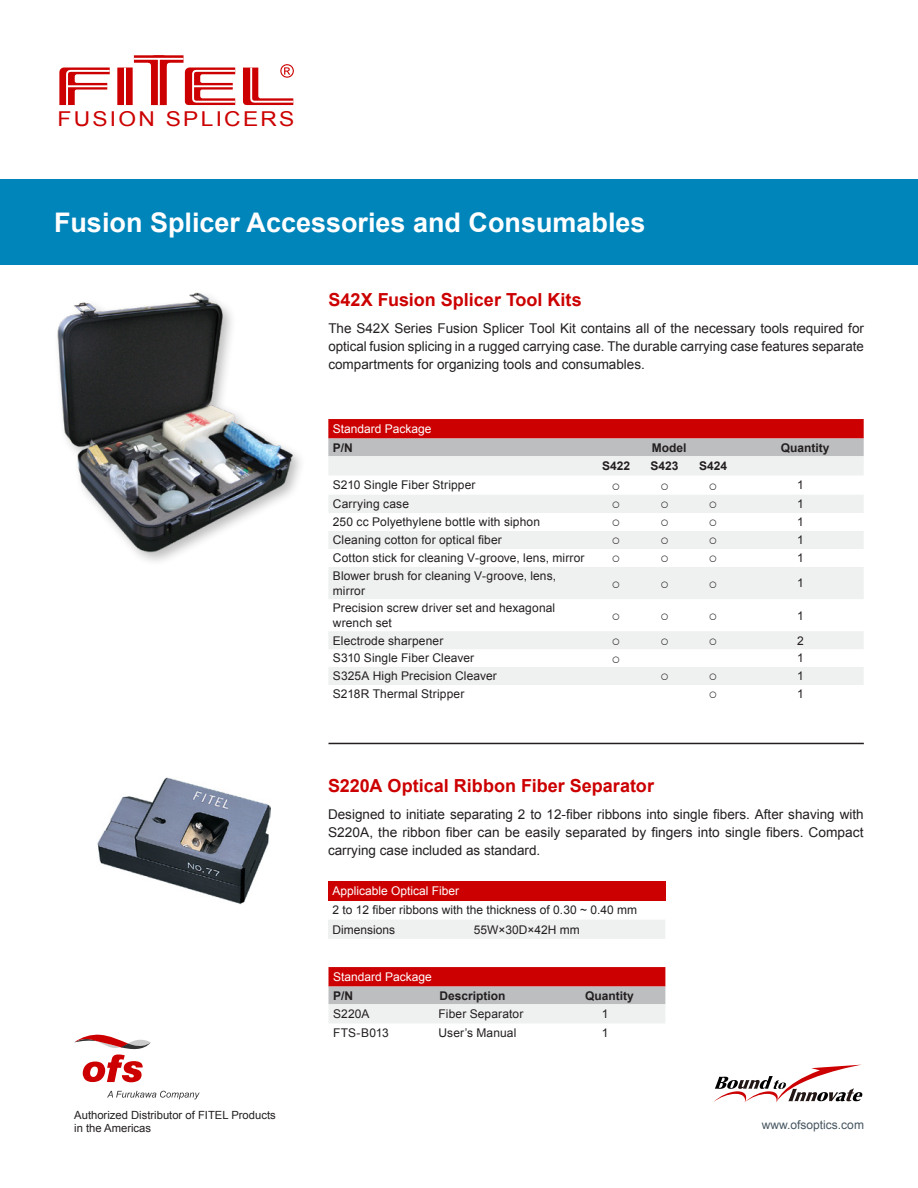
<style>
.page{position:relative;width:918px;height:1188px;background:#fff}
.page>*{position:absolute;margin:0;border:0;box-sizing:border-box;transform-origin:0 0}
.t1{font:700 27px "Arial";color:#fff}
.t2{font:20.55px "Arial";letter-spacing:.1em;color:#c00;scale:1.11 1}
.t3{font:700 18px "Arial";color:#c00}
.t4{font:15px "Arial";color:#231f20}
.t5{font:13.5px/18px "Arial";color:#231f20;text-align:justify}
.t6{font:12px/14.4px "Arial";letter-spacing:.01em;color:#231f20}
.t7{font:12px "Arial";color:#fff}
.t8{font:700 12px "Arial";color:#231f20}
.t9{font:12px "Arial";color:#465560}
.t10{font:11.25px/13.5px "Arial";color:#231f20}
</style>
<div class="page">
<hr style="left:328px;top:743px;width:536px;height:1px;background:#231f20">
<svg style="left:107px;top:1091px;width:93px;height:8px"></svg>
<svg style="left:74px;top:1034px;width:77px;height:49px"></svg>
<div style="left:0;top:179px;width:918px;height:86px;background:#0085bb"></div>
<div style="left:117px;top:68px;width:16px;height:37px;background:#c00"></div>
<svg style="left:134px;top:55px;width:102px;height:50px"></svg>
<svg style="left:59px;top:68px;width:51px;height:38px"></svg>
<svg style="left:243px;top:64px;width:51px;height:41px"></svg>
<hr style="left:158px;top:59px;width:2px;height:46px;background:#fff">
<hr style="left:134px;top:58px;width:49px;height:2px;background:#fff">
<hr style="left:124px;top:68px;width:2px;height:37px;background:#fff">
<div style="left:54px;top:289px;width:252px;height:277px;background:#231f20;opacity:.3"></div>
<img style="left:54px;top:290px;width:240px;height:262px">
<svg style="left:328px;top:419px;width:536px;height:37px;background:#c45c5c"></svg>
<svg style="left:328px;top:456px;width:536px;height:229px;fill:#eff0f0"></svg>
<img style="left:97px;top:777px;width:173px;height:127px">
<div style="left:328px;top:881px;width:337px;height:19px;background:#c00"></div>
<div style="left:328px;top:920px;width:337px;height:19px;background:#eff0f0"></div>
<svg style="left:328px;top:967px;width:337px;height:56px"></svg>
<svg style="left:713px;top:1065px;width:149px;height:37px"></svg>
<h2 class="t2" style="left:57px;top:105px;width:215px">FUSION SPLICERS</h2>
<h1 class="t1" style="left:54px;top:205px;width:593px">Fusion Splicer Accessories and Consumables</h1>
<h3 class="t3" style="left:328px;top:288px;width:255px">S42X Fusion Splicer Tool Kits</h3>
<p class="t5" style="left:328px;top:319px;width:537px">The S42X Series Fusion Splicer Tool Kit contains all of the necessary tools required for optical fusion splicing in a rugged carrying case. The durable carrying case features separate compartments for organizing tools and consumables.</p>
<p class="t7" style="left:333px;top:421px;width:100px">Standard Package</p>
<p class="t8" style="left:333px;top:440px;width:22px">P/N</p>
<p class="t8" style="left:652px;top:440px;width:36px">Model</p>
<p class="t8" style="left:781px;top:440px;width:50px">Quantity</p>
<p class="t8" style="left:602px;top:458px;width:30px">S422</p>
<p class="t8" style="left:651px;top:458px;width:30px">S423</p>
<p class="t8" style="left:699px;top:458px;width:30px">S424</p>
<p class="t6" style="left:333px;top:478px;width:144px">S210 Single Fiber Stripper</p>
<p class="t4" style="left:612px;top:475px;width:11px">○</p>
<p class="t4" style="left:660px;top:475px;width:11px">○</p>
<p class="t4" style="left:709px;top:475px;width:11px">○</p>
<p class="t6" style="left:797px;top:478px;width:8px">1</p>
<p class="t6" style="left:333px;top:497px;width:78px">Carrying case</p>
<p class="t4" style="left:612px;top:494px;width:11px">○</p>
<p class="t4" style="left:660px;top:494px;width:11px">○</p>
<p class="t4" style="left:709px;top:494px;width:11px">○</p>
<p class="t6" style="left:797px;top:497px;width:8px">1</p>
<p class="t6" style="left:333px;top:515px;width:209px">250 cc Polyethylene bottle with siphon</p>
<p class="t4" style="left:612px;top:512px;width:11px">○</p>
<p class="t4" style="left:660px;top:512px;width:11px">○</p>
<p class="t4" style="left:709px;top:512px;width:11px">○</p>
<p class="t6" style="left:797px;top:515px;width:8px">1</p>
<p class="t6" style="left:333px;top:533px;width:171px">Cleaning cotton for optical fiber</p>
<p class="t4" style="left:612px;top:530px;width:11px">○</p>
<p class="t4" style="left:660px;top:530px;width:11px">○</p>
<p class="t4" style="left:709px;top:530px;width:11px">○</p>
<p class="t6" style="left:797px;top:533px;width:8px">1</p>
<p class="t6" style="left:333px;top:551px;width:253px">Cotton stick for cleaning V-groove, lens, mirror</p>
<p class="t4" style="left:612px;top:548px;width:11px">○</p>
<p class="t4" style="left:660px;top:548px;width:11px">○</p>
<p class="t4" style="left:709px;top:548px;width:11px">○</p>
<p class="t6" style="left:797px;top:551px;width:8px">1</p>
<p class="t6" style="left:333px;top:569px;width:225px">Blower brush for cleaning V-groove, lens, mirror</p>
<p class="t4" style="left:612px;top:573px;width:11px">○</p>
<p class="t4" style="left:660px;top:573px;width:11px">○</p>
<p class="t4" style="left:709px;top:573px;width:11px">○</p>
<p class="t6" style="left:797px;top:576px;width:8px">1</p>
<p class="t6" style="left:333px;top:601px;width:224px">Precision screw driver set and hexagonal wrench set</p>
<p class="t4" style="left:612px;top:606px;width:11px">○</p>
<p class="t4" style="left:660px;top:606px;width:11px">○</p>
<p class="t4" style="left:709px;top:606px;width:11px">○</p>
<p class="t6" style="left:797px;top:608px;width:8px">1</p>
<p class="t6" style="left:333px;top:633px;width:112px">Electrode sharpener</p>
<p class="t4" style="left:612px;top:631px;width:11px">○</p>
<p class="t4" style="left:660px;top:631px;width:11px">○</p>
<p class="t4" style="left:709px;top:631px;width:11px">○</p>
<p class="t6" style="left:797px;top:633px;width:8px">2</p>
<p class="t6" style="left:333px;top:651px;width:143px">S310 Single Fiber Cleaver</p>
<p class="t4" style="left:612px;top:648px;width:11px">○</p>
<p class="t6" style="left:797px;top:651px;width:8px">1</p>
<p class="t6" style="left:333px;top:669px;width:166px">S325A High Precision Cleaver</p>
<p class="t4" style="left:660px;top:666px;width:11px">○</p>
<p class="t4" style="left:709px;top:666px;width:11px">○</p>
<p class="t6" style="left:797px;top:669px;width:8px">1</p>
<p class="t6" style="left:333px;top:687px;width:133px">S218R Thermal Stripper</p>
<p class="t4" style="left:709px;top:684px;width:11px">○</p>
<p class="t6" style="left:797px;top:687px;width:8px">1</p>
<h3 class="t3" style="left:328px;top:774px;width:327px">S220A Optical Ribbon Fiber Separator</h3>
<p class="t5" style="left:328px;top:805px;width:537px">Designed to initiate separating 2 to 12-fiber ribbons into single fibers. After shaving with S220A, the ribbon fiber can be easily separated by fingers into single fibers. Compact carrying case included as standard.</p>
<p class="t7" style="left:333px;top:883px;width:128px">Applicable Optical Fiber</p>
<p class="t6" style="left:333px;top:901px;width:306px;line-height:19.2px">2 to 12 fiber ribbons with the thickness of 0.30 ~ 0.40 mm<br>Dimensions</p>
<p class="t6" style="left:474px;top:922px;width:108px">55W×30D×42H mm</p>
<p class="t10" style="left:74px;top:1108px;width:203px">Authorized Distributor of FITEL Products in the Americas</p>
<p class="t7" style="left:333px;top:969px;width:100px">Standard Package</p>
<p class="t8" style="left:333px;top:988px;width:22px">P/N</p>
<p class="t8" style="left:440px;top:988px;width:68px">Description</p>
<p class="t8" style="left:585px;top:988px;width:50px">Quantity</p>
<p class="t6" style="left:333px;top:1007px;width:38px">S220A</p>
<p class="t6" style="left:439px;top:1007px;width:86px">Fiber Separator</p>
<p class="t6" style="left:602px;top:1007px;width:8px">1</p>
<p class="t6" style="left:333px;top:1026px;width:57px">FTS-B013</p>
<p class="t6" style="left:439px;top:1026px;width:79px">User’s Manual</p>
<p class="t6" style="left:602px;top:1026px;width:8px">1</p>
<p class="t9" style="left:762px;top:1117px;width:104px">www.ofsoptics.com</p>
</div>
